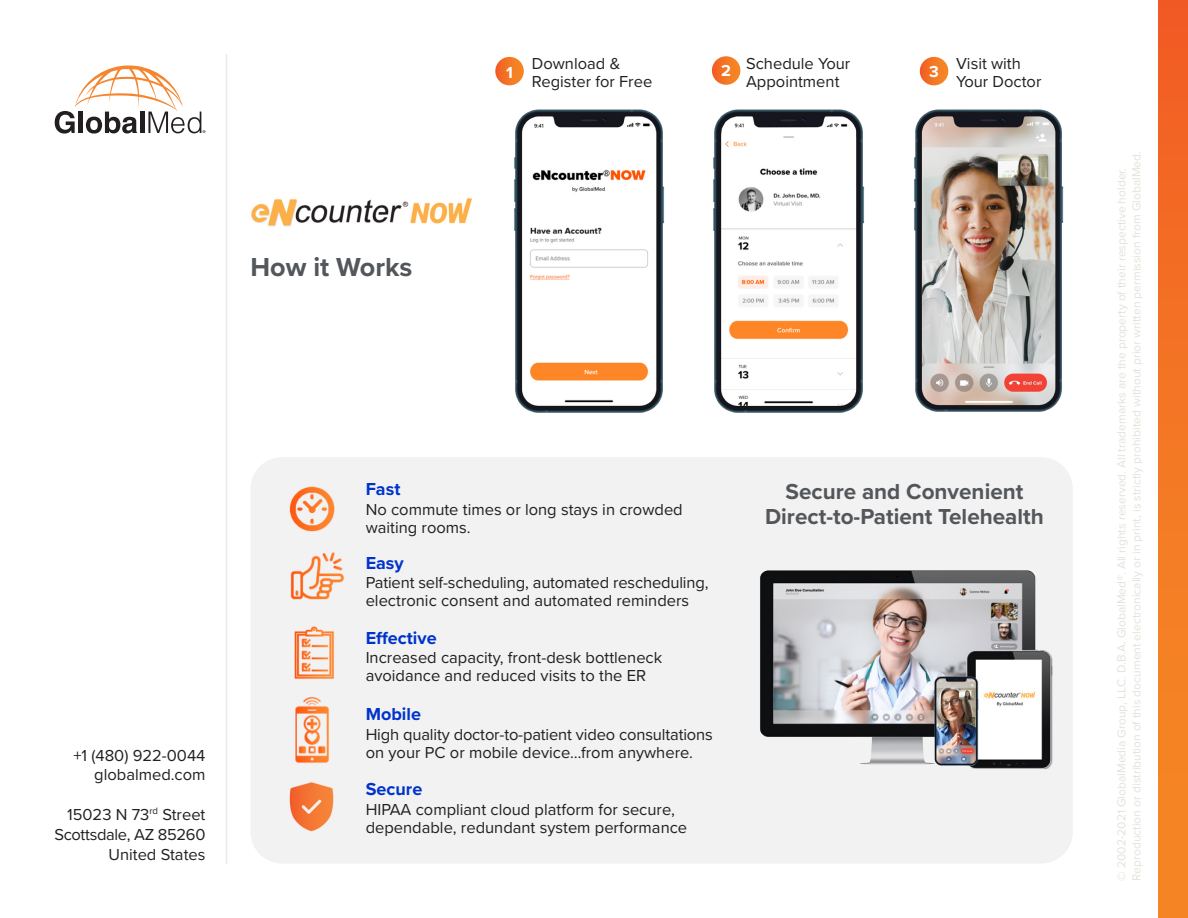
<style>
.page{position:relative;width:1188px;height:918px;background:#fff}
.page>*{position:absolute;margin:0;border:0;box-sizing:border-box;transform-origin:0 0}
.t1{font:700 27px "Proxima Nova";color:#53565a}
.t2{font:700 22.5px "Proxima Nova";color:#53565a}
.t3{font:700 18px "Proxima Nova";color:#03c}
.t4{font:16.5px/18px "Proxima Nova";color:#231f20}
.t5{font:16.5px "Proxima Nova";letter-spacing:-.02em;color:#231f20}
.t6{font:700 16.5px "Proxima Nova";color:#fff}
.t7{font:12px/15px "Proxima Nova";color:#e5e2db}
</style>
<div class="page">
<div style="left:250px;top:457px;width:823px;height:407px;background:#f2f2f2;border-radius:32px"></div>
<svg style="left:495px;top:57px;width:29px;height:28px"></svg>
<svg style="left:712px;top:56px;width:28px;height:29px"></svg>
<div style="left:920px;top:57px;width:28px;height:28px;background:linear-gradient(to right,#f26026,#f58924);border-radius:14px"></div>
<img style="left:289px;top:486px;width:55px;height:346px">
<hr style="left:226px;top:54px;width:1px;height:810px;background:#231f20">
<svg style="left:55px;top:65px;width:150px;height:69px"></svg>
<img style="left:251px;top:198px;width:221px;height:29px">
<div style="left:1158px;top:0;width:30px;height:918px;background:linear-gradient(to bottom,#f25f24,#f68c25)"></div>
<img style="left:914px;top:109px;width:150px;height:303px">
<img style="left:514px;top:109px;width:151px;height:304px">
<img style="left:760px;top:570px;width:293px;height:199px">
<img style="left:713px;top:109px;width:152px;height:304px">
<p class="t1" style="left:250px;top:247px;width:163px">How it Works</p>
<p class="t4" style="left:532px;top:53px;width:122px">Download &amp;<br>Register for Free</p>
<p class="t4" style="left:746px;top:53px;width:106px">Schedule Your<br>Appointment</p>
<p class="t6" style="left:506px;top:60px;width:8px">1</p>
<p class="t6" style="left:721px;top:58px;width:11px">2</p>
<p class="t6" style="left:929px;top:59px;width:11px">3</p>
<p class="t4" style="left:956px;top:53px;width:87px">Visit with<br>Your Doctor</p>
<p class="t4" style="left:73px;top:745px;width:134px">+1 (480) 922-0044</p>
<p class="t4" style="left:94px;top:765px;width:113px">globalmed.com</p>
<p class="t4" style="left:67px;top:805px;width:140px">15023 N 73<sup>rd</sup> Street</p>
<p class="t5" style="left:54px;top:822px;width:153px">Scottsdale, AZ 85260</p>
<p class="t4" style="left:109px;top:844px;width:98px">United States</p>
<p class="t3" style="left:366px;top:476px;width:36px">Fast</p>
<p class="t4" style="left:366px;top:499px;width:319px">No commute times or long stays in crowded waiting rooms.</p>
<p class="t3" style="left:366px;top:549px;width:40px">Easy</p>
<p class="t4" style="left:366px;top:573px;width:344px">Patient self-scheduling, automated rescheduling, electronic consent and automated reminders</p>
<p class="t3" style="left:366px;top:624px;width:73px">Effective</p>
<p class="t4" style="left:366px;top:648px;width:298px">Increased capacity, front-desk bottleneck avoidance and reduced visits to the ER</p>
<p class="t3" style="left:366px;top:701px;width:57px">Mobile</p>
<p class="t4" style="left:366px;top:724px;width:349px">High quality doctor-to-patient video consultations on your PC or mobile device…from anywhere.</p>
<p class="t3" style="left:366px;top:776px;width:58px">Secure</p>
<p class="t4" style="left:366px;top:799px;width:323px">HIPAA compliant cloud platform for secure, dependable, redundant system performance</p>
<p class="t2" style="left:786px;top:474px;width:239px">Secure and Convenient</p>
<p class="t2" style="left:765px;top:500px;width:280px">Direct-to-Patient Telehealth</p>
<p class="t7" style="left:1113px;top:881px;width:731px;rotate:-90deg">© 2002-2021 GlobalMedia Group, LLC. D.B.A. GlobalMed®. All rights reserved. All trademarks are the property of their respective holder.<br>Reproduction or distribution of this document electronically or in print, is strictly prohibited without prior written permission from GlobalMed.</p>
</div>
